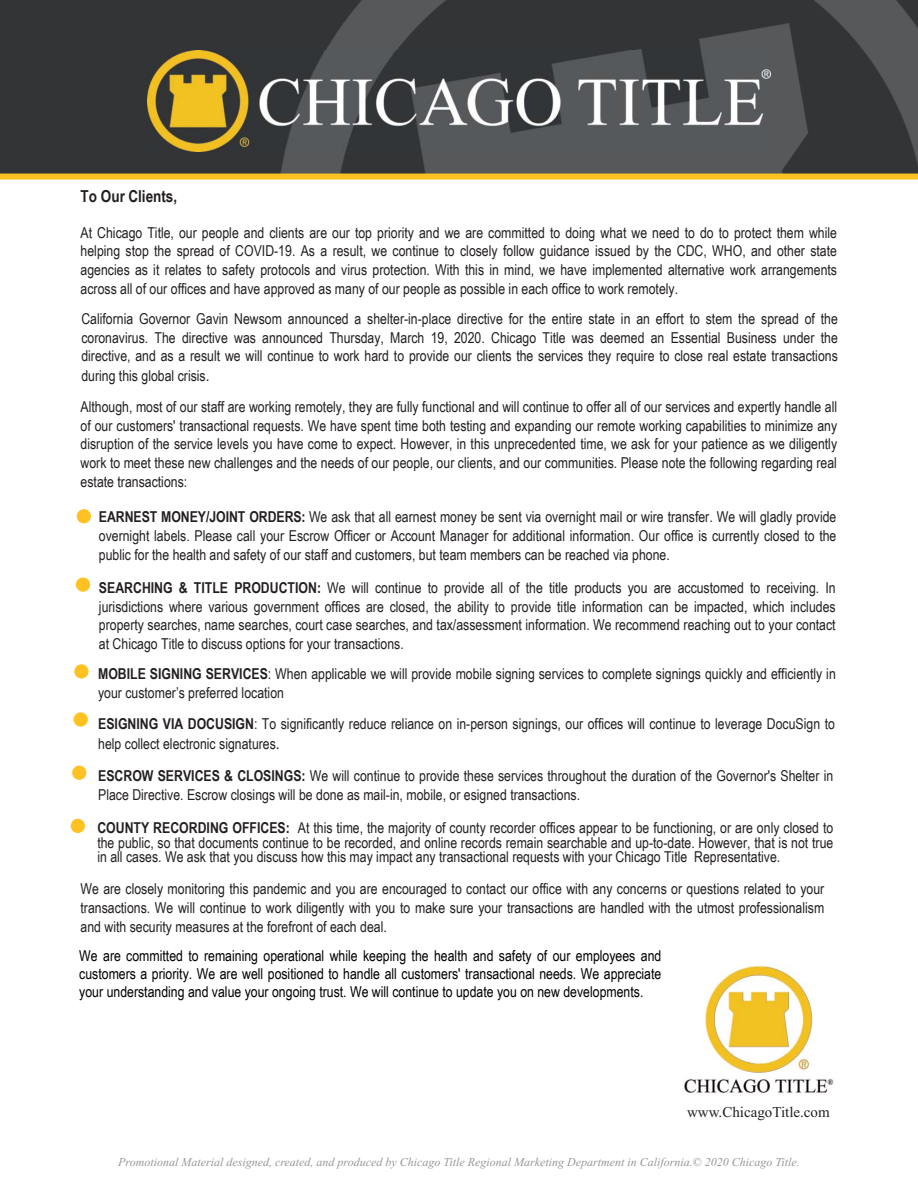
<style>
.page{position:relative;width:918px;height:1188px;background:#fff}
.page>*{position:absolute;margin:0;border:0;box-sizing:border-box;transform-origin:0 0}
.t1{font:700 16.5px "Arial Narrow";color:#231f20}
.t2{font:15px/18.8px "Arial Narrow";color:#231f20;text-align:justify}
.t3{font:15px/18px "Arial Narrow";color:#000;text-align:justify}
.t4{font:15px "Times New Roman";color:#231f20}
.t5{font:italic 12px "Times New Roman";color:#939598}
.s1{font-size:16.5px}
.s2{font-weight:700}
</style>
<div class="page">
<div style="left:0;top:0;width:918px;height:176px;background:#333435"></div>
<img style="left:196px;top:0;width:722px;height:174px">
<img style="left:147px;top:51px;width:624px;height:101px">
<div style="left:0;top:174px;width:918px;height:6px;background:#ffc222"></div>
<img style="left:684px;top:965px;width:150px;height:128px">
<div style="left:77px;top:509px;width:14px;height:14px;background:#ffc222;border-radius:50%"></div>
<div style="left:76px;top:577px;width:14px;height:15px;background:#ffc222;border-radius:50%"></div>
<div style="left:74px;top:664px;width:15px;height:15px;background:#ffc222;border-radius:50%"></div>
<div style="left:74px;top:712px;width:14px;height:15px;background:#ffc222;border-radius:50%"></div>
<div style="left:71px;top:819px;width:14px;height:14px;background:#ffc222;border-radius:50%"></div>
<div style="left:72px;top:766px;width:14px;height:14px;background:#ffc222;border-radius:50%"></div>
<p class="t1" style="left:81px;top:184px;width:98px">To Our Clients,</p>
<p class="t2" style="left:81px;top:222px;width:758px">At Chicago Title, our people and clients are our top priority and we are committed to doing what we need to do to protect them while helping stop the spread of COVID-19. As a result, we continue to closely follow guidance issued by the CDC, WHO, and other state agencies as it relates to safety protocols and virus protection. With this in mind, we have implemented alternative work arrangements across all of our offices and have approved as many of our people as possible in each office to work remotely.</p>
<p class="t2" style="left:81px;top:309px;width:758px">California Governor Gavin Newsom announced a shelter-in-place directive for the entire state in an effort to stem the spread of the coronavirus. The directive was announced Thursday, March 19, 2020. Chicago Title was deemed an Essential Business under the directive, and as a result we will continue to work hard to provide our clients the services they require to close real estate transactions during this global crisis<span class="s1">.</span></p>
<p class="t2" style="left:81px;top:397px;width:758px">Although, most of our staff are working remotely, they are fully functional and will continue to offer all of our services and expertly handle all of our customers' transactional requests. We have spent time both testing and expanding our remote working capabilities to minimize any disruption of the service levels you have come to expect. However, in this unprecedented time, we ask for your patience as we diligently work to meet these new challenges and the needs of our people, our clients, and our communities. Please note the following regarding real estate transactions:</p>
<p class="t2" style="left:99px;top:507px;width:739px"><span class="s2">EARNEST MONEY/JOINT ORDERS:</span> We ask that all earnest money be sent via overnight mail or wire transfer. We will gladly provide overnight labels. Please call your Escrow Officer or Account Manager for additional information. Our office is currently closed to the public for the health and safety of our staff and customers, but team members can be reached via phone.</p>
<p class="t2" style="left:99px;top:578px;width:738px"><span class="s2">SEARCHING &amp; TITLE PRODUCTION:</span> We will continue to provide all of the title products you are accustomed to receiving. In jurisdictions where various government offices are closed, the ability to provide title information can be impacted, which includes property searches, name searches, court case searches, and tax/assessment information. We recommend reaching out to your contact at Chicago Title to discuss options for your transactions.</p>
<p class="t2" style="left:98px;top:664px;width:739px"><span class="s2">MOBILE SIGNING SERVICES</span>: When applicable we will provide mobile signing services to complete signings quickly and efficiently in your customer’s preferred location</p>
<p class="t2" style="left:98px;top:713px;width:738px;line-height:20px"><span class="s2">ESIGNING VIA DOCUSIGN</span>: To significantly reduce reliance on in-person signings, our offices will continue to leverage DocuSign to help collect electronic signatures<span class="s1">.</span></p>
<p class="t2" style="left:98px;top:766px;width:737px"><span class="s2">ESCROW SERVICES &amp; CLOSINGS:</span> We will continue to provide these services throughout the duration of the Governor's Shelter in<br>Place Directive. Escrow closings will be done as mail-in, mobile, or esigned transactions.</p>
<p class="t2" style="left:97px;top:820px;width:737px;line-height:14.5px"><span class="s2">COUNTY RECORDING OFFICES:</span> At this time, the majority of county recorder offices appear to be functioning, or are only closed to the public, so that documents continue to be recorded, and online records remain searchable and up-to-date. However, that is not true in all cases. We ask that you discuss how this may impact any transactional requests with your Chicago Title Representative.</p>
<p class="t2" style="left:81px;top:879px;width:745px">We are closely monitoring this pandemic and you are encouraged to contact our office with any concerns or questions related to your transactions. We will continue to work diligently with you to make sure your transactions are handled with the utmost professionalism and with security measures at the forefront of each deal.</p>
<p class="t3" style="left:79px;top:946px;width:584px">We are committed to remaining operational while keeping the health and safety of our employees and customers a priority. We are well positioned to handle all customers' transactional needs. We appreciate your understanding and value your ongoing trust. We will continue to update you on new developments.</p>
<p class="t4" style="left:687px;top:1106px;width:144px">www.ChicagoTitle.com</p>
<p class="t5" style="left:118px;top:1157px;width:683px">Promotional Material designed, created, and produced by Chicago Title Regional Marketing Department in California.© 2020 Chicago Title.</p>
</div>
